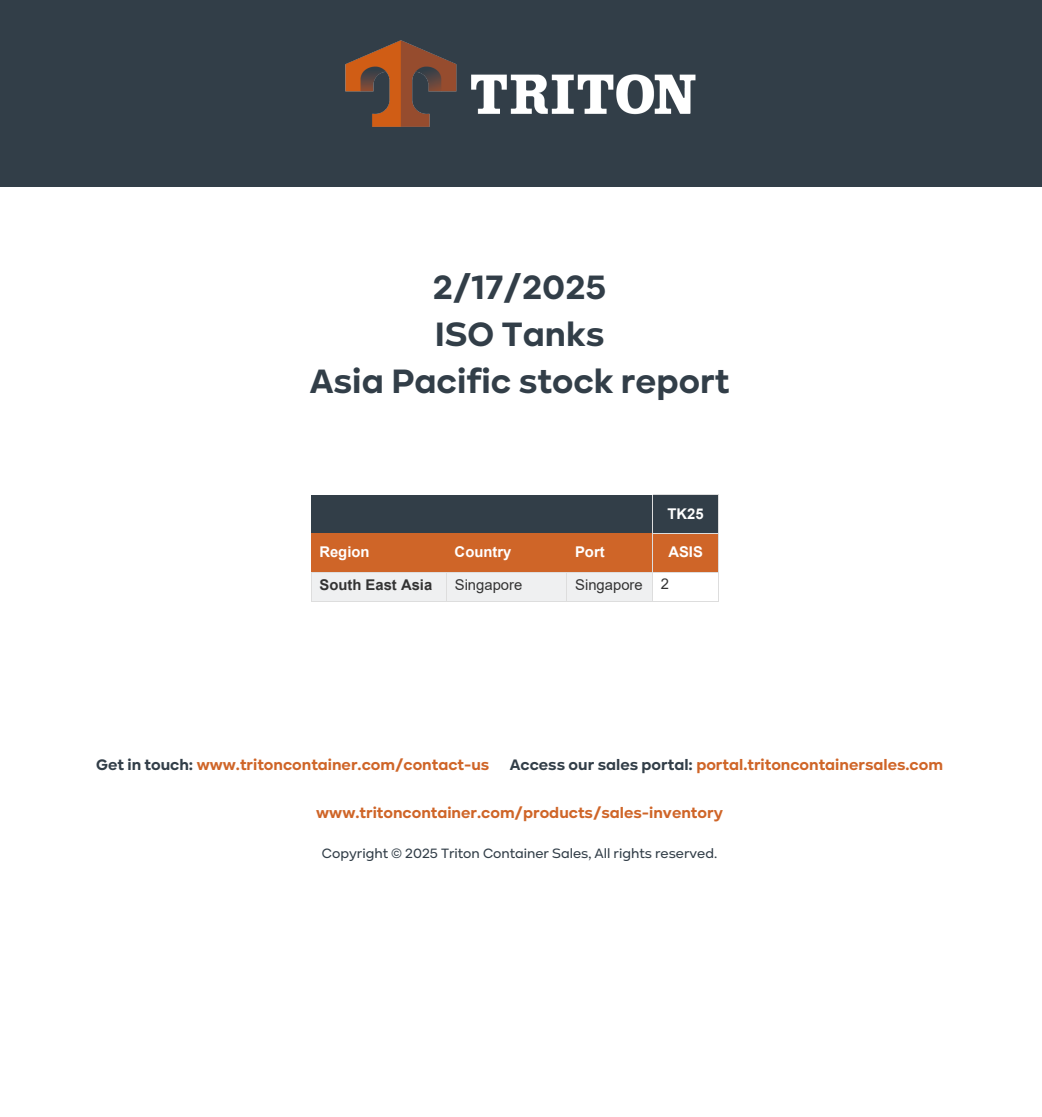
<style>
.page{position:relative;width:1042px;height:1117px;background:#fff}
.page>*{position:absolute;margin:0;border:0;box-sizing:border-box;transform-origin:0 0}
.t1{font:700 35px/47.1px "Kinetika";color:#323e48;text-align:center}
.t2{font:700 15.75px "Kinetika";color:#cf6528}
.t3{font:700 14.88px "Arial";color:#fff}
.t4{font:14.88px "Arial";color:#333}
.t5{font:700 14.88px "Arial";color:#333}
.t6{font:500 14px "Kinetika";color:#323e48}
.s1{color:#323e48}
</style>
<div class="page">
<div style="left:0;top:0;width:1042px;height:187px;background:#323e48"></div>
<img style="left:345px;top:40px;width:351px;height:87px">
<div style="left:311px;top:495px;width:135px;height:38px;background:#323e48"></div>
<div style="left:446px;top:495px;width:121px;height:38px;background:#323e48"></div>
<div style="left:567px;top:495px;width:86px;height:38px;background:#323e48"></div>
<div style="left:653px;top:495px;width:65px;height:38px;background:#323e48"></div>
<hr style="left:652px;top:495px;width:1px;height:38px;background:#ddd">
<hr style="left:718px;top:495px;width:1px;height:38px;background:#ddd">
<hr style="left:653px;top:495px;width:65px;height:1px;background:#ddd">
<div style="left:311px;top:533px;width:135px;height:39px;background:#cf6528"></div>
<div style="left:446px;top:533px;width:121px;height:39px;background:#cf6528"></div>
<div style="left:567px;top:533px;width:86px;height:39px;background:#cf6528"></div>
<div style="left:653px;top:533px;width:65px;height:39px;background:#cf6528"></div>
<hr style="left:652px;top:533px;width:1px;height:39px;background:#ddd">
<hr style="left:718px;top:533px;width:1px;height:39px;background:#ddd">
<hr style="left:653px;top:533px;width:65px;height:1px;background:#ddd">
<div style="left:311px;top:572px;width:135px;height:29px;background:#eff0f1"></div>
<div style="left:446px;top:572px;width:121px;height:29px;background:#eff0f1"></div>
<div style="left:567px;top:572px;width:86px;height:29px;background:#eff0f1"></div>
<svg style="left:311px;top:572px;width:1px;height:29px"></svg>
<hr style="left:312px;top:572px;width:134px;height:1px;background:#ddd">
<svg style="left:446px;top:572px;width:1px;height:29px"></svg>
<hr style="left:447px;top:572px;width:120px;height:1px;background:#ddd">
<svg style="left:566px;top:573px;width:1px;height:28px"></svg>
<hr style="left:567px;top:572px;width:86px;height:1px;background:#ddd">
<svg style="left:652px;top:573px;width:1px;height:28px"></svg>
<svg style="left:718px;top:572px;width:1px;height:29px"></svg>
<hr style="left:653px;top:572px;width:65px;height:1px;background:#ddd">
<hr style="left:311px;top:601px;width:135px;height:1px;background:#ddd">
<hr style="left:447px;top:601px;width:119px;height:1px;background:#ddd">
<hr style="left:567px;top:601px;width:85px;height:1px;background:#ddd">
<hr style="left:653px;top:601px;width:65px;height:1px;background:#ddd">
<h1 class="t1" style="left:310px;top:263px;width:421px">2/17/2025<br>ISO Tanks<br>Asia Pacific stock report</h1>
<p class="t3" style="left:667px;top:508px;width:38px">TK25</p>
<p class="t3" style="left:319px;top:546px;width:52px">Region</p>
<p class="t3" style="left:455px;top:546px;width:58px">Country</p>
<p class="t3" style="left:575px;top:546px;width:31px">Port</p>
<p class="t3" style="left:668px;top:546px;width:36px">ASIS</p>
<p class="t5" style="left:319px;top:574px;width:114px">South East Asia</p>
<p class="t4" style="left:455px;top:574px;width:69px">Singapore</p>
<p class="t4" style="left:575px;top:574px;width:95px">Singapore 2</p>
<p class="t2" style="left:96px;top:755px;width:395px"><span class="s1">Get in touch:</span> www.tritoncontainer.com/contact-us</p>
<p class="t2" style="left:510px;top:755px;width:435px"><span class="s1">Access our sales portal:</span> portal.tritoncontainersales.com</p>
<p class="t2" style="left:316px;top:803px;width:408px">www.tritoncontainer.com/products/sales-inventory</p>
<p class="t6" style="left:322px;top:844px;width:397px">Copyright © 2025 Triton Container Sales, All rights reserved.</p>
</div>
